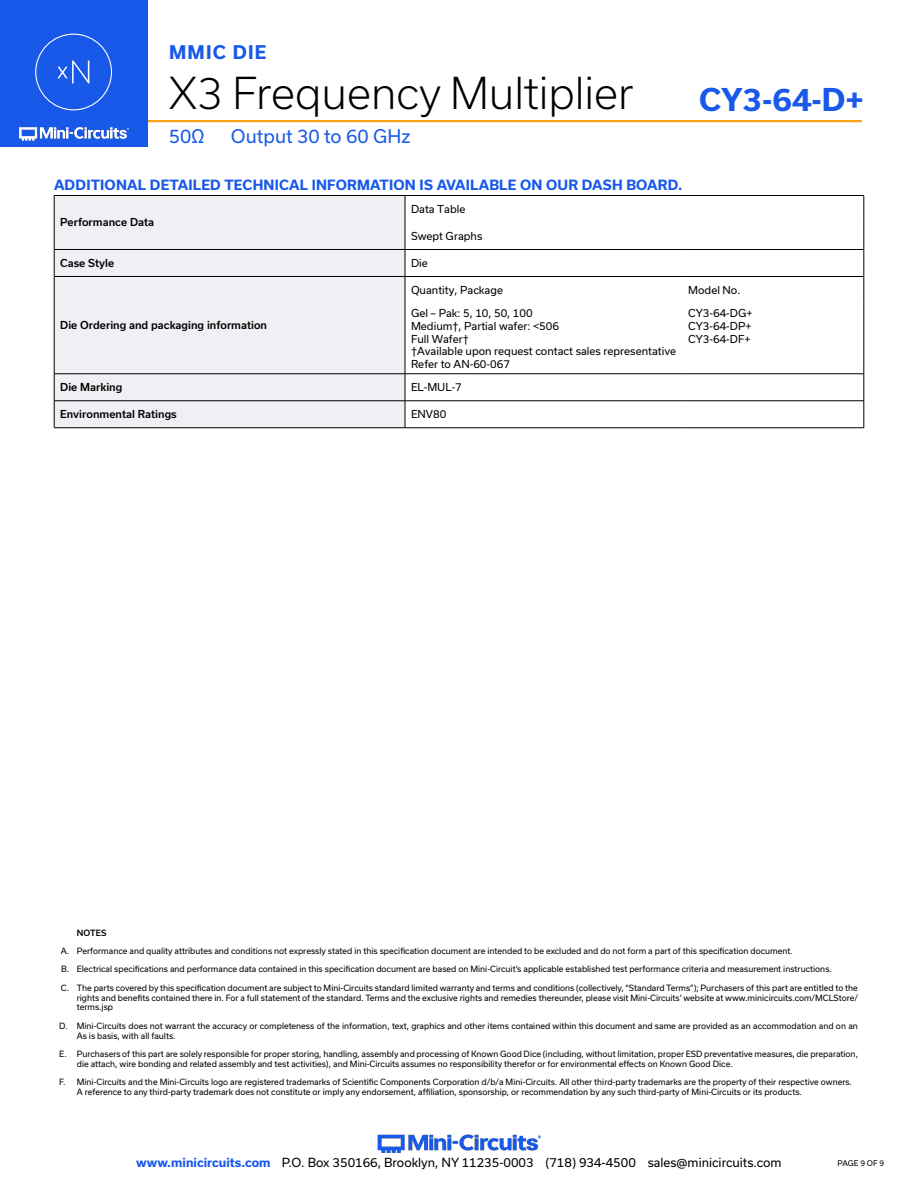
<style>
.page{position:relative;width:918px;height:1188px;background:#fff}
.page>*{position:absolute;margin:0;border:0;box-sizing:border-box;transform-origin:0 0}
.t1{font:300 42px "Usual";color:#000}
.t2{font:700 30px "Usual";color:#1859ea}
.t3{font:18px "Usual";color:#1859ea}
.t4{font:700 18px "Usual";letter-spacing:.065em;color:#1859ea}
.Blue_Headers{font:700 13.5px "Usual";letter-spacing:.015em;color:#1859ea}
.t5{font:12px "Usual";color:#000}
.Table_Body_Left_Just{font:10.5px "Usual";color:#000}
.Table_Header_Left_Ju{font:500 10.5px "Usual";color:#000}
.t6{font:8.25px/9.9px "Usual";color:#000}
.t7{font:500 8.25px "Usual";letter-spacing:.015em;color:#000}
.t8{font:7.5px "Usual";color:#000}
.s1{font-weight:700;color:#1859ea}
</style>
<div class="page">
<img style="left:377px;top:1134px;width:164px;height:19px">
<hr style="left:129px;top:120px;width:733px;height:2px;background:#faa21b">
<div style="left:0;top:0;width:147px;height:147px;background:#1859ea"></div>
<img style="left:19px;top:126px;width:110px;height:15px">
<div style="left:35px;top:34px;width:77px;height:76px;border:1px solid #fff;border-radius:50%"></div>
<svg style="left:57px;top:61px;width:32px;height:22px"></svg>
<div style="left:55px;top:196px;width:350px;height:232px;background:#efeff4"></div>
<hr style="left:864px;top:303px;width:1px;height:71px;background:#000">
<hr style="left:405px;top:195px;width:277px;height:1px;background:#000">
<hr style="left:682px;top:195px;width:182px;height:1px;background:#000">
<hr style="left:405px;top:249px;width:277px;height:1px;background:#000">
<hr style="left:682px;top:249px;width:182px;height:1px;background:#000">
<svg style="left:864px;top:196px;width:1px;height:107px"></svg>
<hr style="left:682px;top:276px;width:182px;height:1px;background:#000">
<hr style="left:405px;top:276px;width:277px;height:1px;background:#000">
<hr style="left:405px;top:374px;width:277px;height:1px;background:#000">
<hr style="left:682px;top:374px;width:182px;height:1px;background:#000">
<hr style="left:405px;top:401px;width:277px;height:1px;background:#000">
<hr style="left:682px;top:401px;width:182px;height:1px;background:#000">
<svg style="left:864px;top:374px;width:1px;height:54px"></svg>
<hr style="left:405px;top:428px;width:277px;height:1px;background:#000">
<hr style="left:682px;top:428px;width:182px;height:1px;background:#000">
<hr style="left:54px;top:195px;width:351px;height:1px;background:#000">
<hr style="left:54px;top:249px;width:351px;height:1px;background:#000">
<hr style="left:54px;top:276px;width:351px;height:1px;background:#000">
<svg style="left:54px;top:196px;width:1px;height:107px"></svg>
<svg style="left:405px;top:196px;width:1px;height:107px"></svg>
<hr style="left:54px;top:303px;width:1px;height:71px;background:#000">
<hr style="left:405px;top:303px;width:1px;height:71px;background:#000">
<hr style="left:54px;top:374px;width:351px;height:1px;background:#000">
<hr style="left:54px;top:401px;width:351px;height:1px;background:#000">
<svg style="left:54px;top:374px;width:1px;height:54px"></svg>
<svg style="left:405px;top:374px;width:1px;height:54px"></svg>
<hr style="left:54px;top:428px;width:351px;height:1px;background:#000">
<h3 class="t4" style="left:169px;top:42px;width:99px">MMIC DIE</h3>
<h1 class="t1" style="left:169px;top:69px;width:466px">X3 Frequency Multiplier</h1>
<h3 class="t3" style="left:169px;top:126px;width:37px">50Ω</h3>
<h3 class="t3" style="left:231px;top:126px;width:181px">Output 30 to 60 GHz</h3>
<p class="Blue_Headers" style="left:54px;top:177px;width:630px">ADDITIONAL DETAILED TECHNICAL INFORMATION IS AVAILABLE ON OUR DASH BOARD.</p>
<p class="Table_Header_Left_Ju" style="left:60px;top:216px;width:96px">Performance Data</p>
<p class="Table_Body_Left_Just" style="left:411px;top:203px;width:56px">Data Table</p>
<p class="Table_Body_Left_Just" style="left:411px;top:230px;width:73px">Swept Graphs</p>
<p class="Table_Header_Left_Ju" style="left:60px;top:257px;width:55px">Case Style</p>
<p class="Table_Body_Left_Just" style="left:411px;top:257px;width:18px">Die</p>
<h2 class="t2" style="left:699px;top:82px;width:166px">CY3-64-D+</h2>
<p class="Table_Header_Left_Ju" style="left:60px;top:319px;width:208px">Die Ordering and packaging information</p>
<p class="Table_Body_Left_Just" style="left:411px;top:284px;width:94px">Quantity, Package</p>
<p class="Table_Body_Left_Just" style="left:688px;top:284px;width:54px">Model No.</p>
<p class="Table_Body_Left_Just" style="left:411px;top:307px;width:123px">Gel – Pak: 5, 10, 50, 100</p>
<p class="Table_Body_Left_Just" style="left:411px;top:320px;width:150px">Medium†, Partial wafer: &lt;506</p>
<p class="Table_Body_Left_Just" style="left:411px;top:333px;width:59px">Full Wafer†</p>
<p class="Table_Body_Left_Just" style="left:411px;top:345px;width:267px">†Available upon request contact sales representative</p>
<p class="Table_Body_Left_Just" style="left:411px;top:358px;width:100px">Refer to AN-60-067</p>
<p class="Table_Body_Left_Just" style="left:688px;top:307px;width:66px">CY3-64-DG+</p>
<p class="Table_Body_Left_Just" style="left:688px;top:320px;width:65px">CY3-64-DP+</p>
<p class="Table_Body_Left_Just" style="left:688px;top:333px;width:64px">CY3-64-DF+</p>
<p class="Table_Header_Left_Ju" style="left:60px;top:381px;width:64px">Die Marking</p>
<p class="Table_Body_Left_Just" style="left:411px;top:381px;width:52px">EL-MUL-7</p>
<p class="Table_Header_Left_Ju" style="left:60px;top:408px;width:118px">Environmental Ratings</p>
<p class="Table_Body_Left_Just" style="left:411px;top:408px;width:37px">ENV80</p>
<p class="t7" style="left:77px;top:928px;width:31px">NOTES</p>
<p class="t6" style="left:61px;top:946px;width:733px">A. Performance and quality attributes and conditions not expressly stated in this specification document are intended to be excluded and do not form a part of this specification document.</p>
<p class="t6" style="left:61px;top:964px;width:772px">B. Electrical specifications and performance data contained in this specification document are based on Mini-Circuit’s applicable established test performance criteria and measurement instructions.</p>
<p class="t6" style="left:77px;top:983px;width:783px;text-align:justify;text-indent:-16px">C. The parts covered by this specification document are subject to Mini-Circuits standard limited warranty and terms and conditions (collectively, “Standard Terms”); Purchasers of this part are entitled to the rights and benefits contained there in. For a full statement of the standard. Terms and the exclusive rights and remedies thereunder, please visit Mini-Circuits’ website at www.minicircuits.com/MCLStore/ terms.jsp</p>
<p class="t6" style="left:77px;top:1021px;width:783px;text-indent:-18px">D. Mini-Circuits does not warrant the accuracy or completeness of the information, text, graphics and other items contained within this document and same are provided as an accommodation and on an<br>As is basis, with all faults.</p>
<p class="t6" style="left:77px;top:1049px;width:783px;text-indent:-18px">E. Purchasers of this part are solely responsible for proper storing, handling, assembly and processing of Known Good Dice (including, without limitation, proper ESD preventative measures, die preparation, die attach, wire bonding and related assembly and test activities), and Mini-Circuits assumes no responsibility therefor or for environmental effects on Known Good Dice.</p>
<p class="t6" style="left:77px;top:1077px;width:777px;text-indent:-18px">F. Mini-Circuits and the Mini-Circuits logo are registered trademarks of Scientific Components Corporation d/b/a Mini-Circuits. All other third-party trademarks are the property of their respective owners.<br>A reference to any third-party trademark does not constitute or imply any endorsement, affiliation, sponsorship, or recommendation by any such third-party of Mini-Circuits or its products.</p>
<h3 class="t5" style="left:136px;top:1156px;width:647px"><span class="s1">www.minicircuits.com</span> P.O. Box 350166, Brooklyn, NY 11235-0003 (718) 934-4500 sales@minicircuits.com</h3>
<p class="t8" style="left:838px;top:1159px;width:48px">PAGE 9 OF 9</p>
</div>
